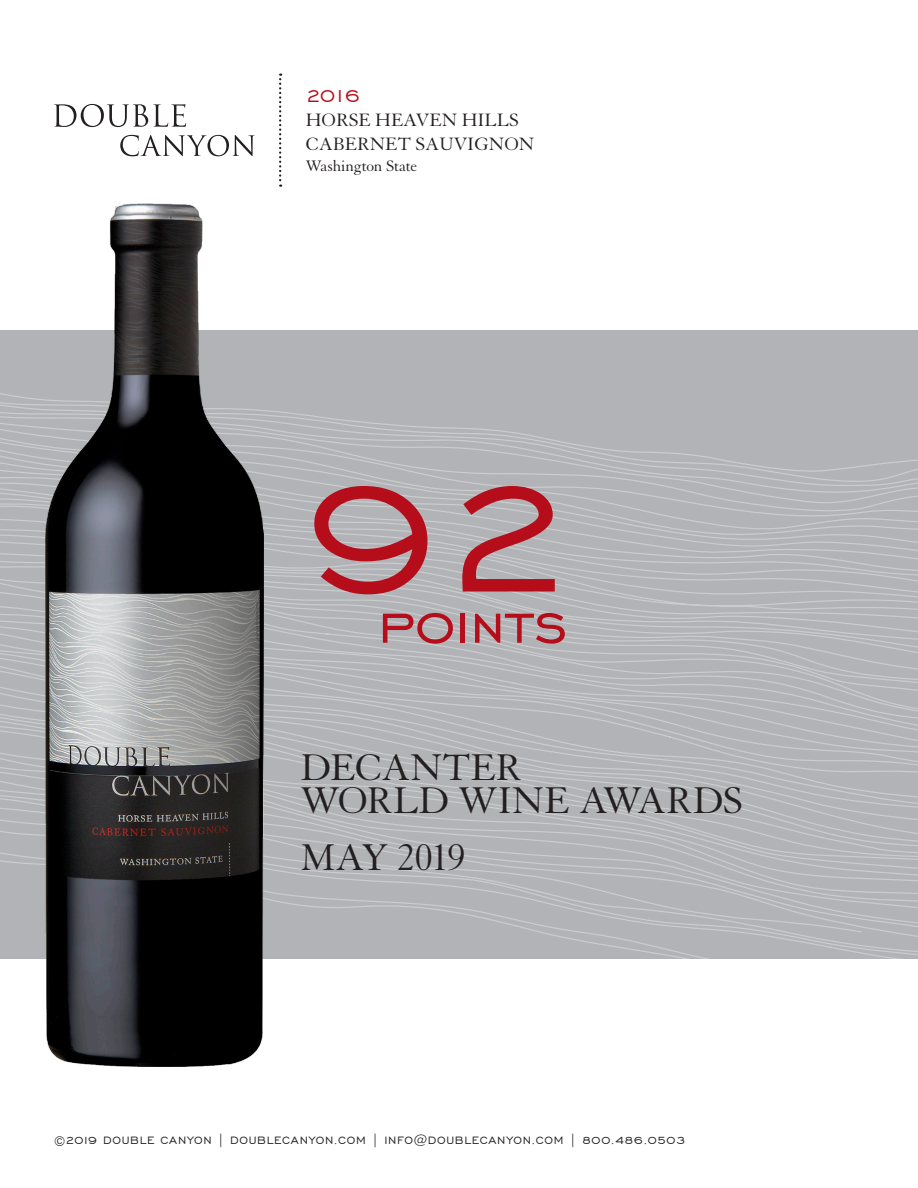
<style>
.page{position:relative;width:918px;height:1188px;background:#fff}
.page>*{position:absolute;margin:0;border:0;box-sizing:border-box;transform-origin:0 0}
.Number{font:201px "Engravers Gothic BT";color:#b50e1a}
.Points{font:69.6px "Engravers Gothic BT";color:#b50e1a}
.Review{font:40.5px "Granjon LT Std";letter-spacing:-.01em;color:#231f20}
.t1{font:22.5px "Engravers Gothic BT";color:#b50e1a}
.Name{font:19.5px/24px "Granjon LT Std";color:#231f20}
.Name_AVA{font:16.5px "Granjon LT Std";letter-spacing:-.015em;color:#231f20}
.t2{font:13.5px "Engravers Gothic BT";letter-spacing:.05em;color:#231f20}
</style>
<div class="page">
<svg style="left:279px;top:74px;width:2px;height:113px"></svg>
<div style="left:0;top:330px;width:918px;height:628px;background:#b2b3b7"></div>
<svg style="left:0;top:393px;width:918px;height:565px"></svg>
<svg style="left:54px;top:104px;width:132px;height:23px"></svg>
<svg style="left:120px;top:135px;width:135px;height:21px"></svg>
<img style="left:45px;top:203px;width:218px;height:863px">
<p class="t1" style="left:306px;top:83px;width:56px">2016</p>
<p class="Name" style="left:306px;top:108px;width:230px">HORSE HEAVEN HILLS<br>CABERNET SAUVIGNON</p>
<p class="Name_AVA" style="left:306px;top:157px;width:113px">Washington State</p>
<p class="Number" style="left:305px;top:425px;width:270px">92</p>
<p class="Points" style="left:378px;top:585px;width:192px">points</p>
<p class="Review" style="left:301px;top:746px;width:223px">DECANTER</p>
<p class="Review" style="left:301px;top:779px;width:444px">WORLD WINE AWARDS</p>
<p class="Review" style="left:301px;top:836px;width:166px">MAY 2019</p>
<p class="t2" style="left:54px;top:1133px;width:633px">©2019 DOUBLE CANYON | DOUBLECANYON.COM | INFO@DOUBLECANYON.COM | 800.486.0503</p>
</div>
